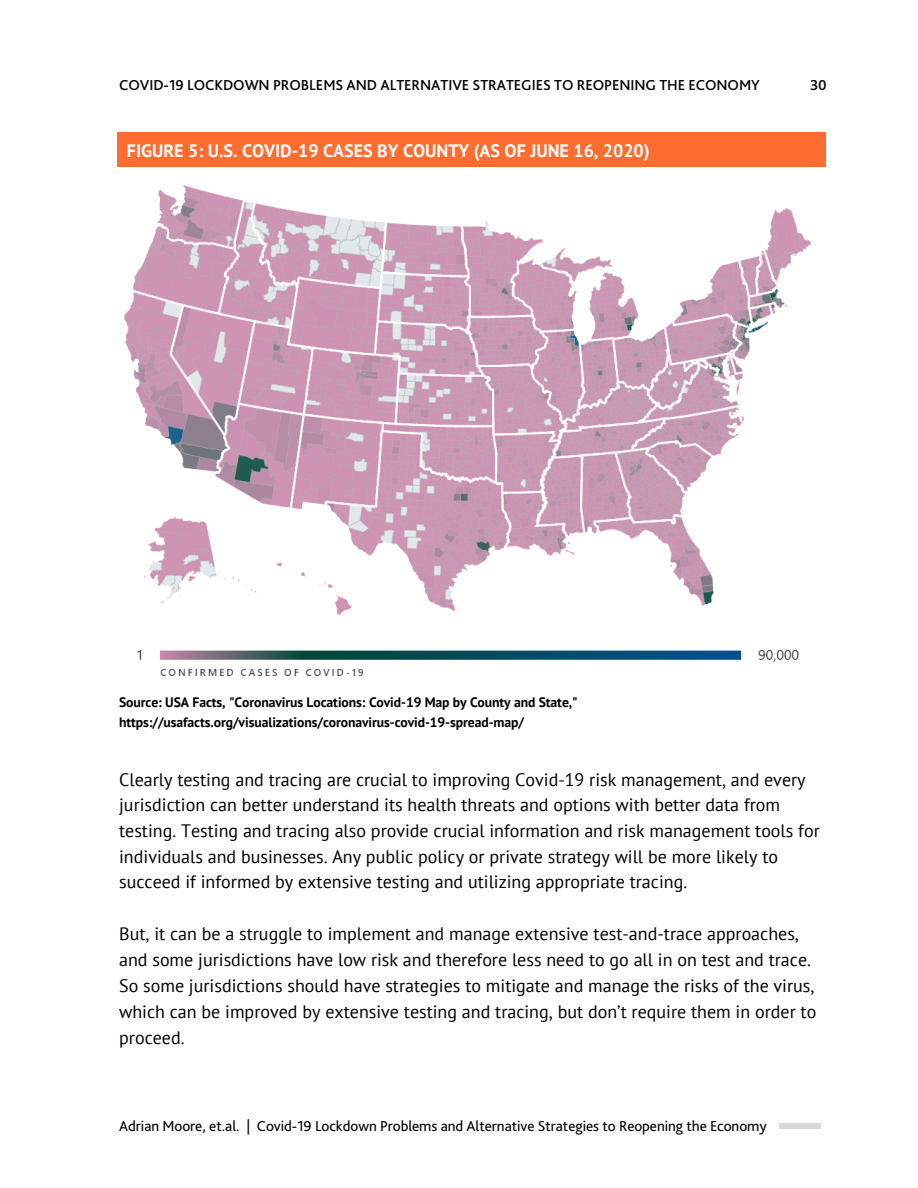
<style>
.page{position:relative;width:918px;height:1188px;background:#fff}
.page>*{position:absolute;margin:0;border:0;box-sizing:border-box;transform-origin:0 0}
.t1{font:18px/25.8px "PT Sans";color:#000}
.t2{font:700 18px "PT Sans";color:#fff}
.t3{font:15.15px "Bliss Pro";letter-spacing:-.005em;color:#000}
.t4{font:500 15.15px "Bliss Pro";letter-spacing:-.005em;color:#000}
.t5{font:700 13.65px/19.5px "PT Sans";letter-spacing:-.005em;color:#000}
</style>
<div class="page">
<div style="left:779px;top:1123px;width:42px;height:5px;background:#d9d9d9"></div>
<div style="left:117px;top:132px;width:709px;height:35px;background:#ff6c2f"></div>
<img style="left:124px;top:185px;width:687px;height:491px">
<p class="t4" style="left:119px;top:76px;width:642px">COVID-19 LOCKDOWN PROBLEMS AND ALTERNATIVE STRATEGIES TO REOPENING THE ECONOMY</p>
<p class="t2" style="left:127px;top:138px;width:524px">FIGURE 5: U.S. COVID-19 CASES BY COUNTY (AS OF JUNE 16, 2020)</p>
<p class="t4" style="left:810px;top:76px;width:18px">30</p>
<p class="t5" style="left:119px;top:693px;width:460px">Source: USA Facts, "Coronavirus Locations: Covid-19 Map by County and State," https://usafacts.org/visualizations/coronavirus-covid-19-spread-map/</p>
<p class="t1" style="left:119px;top:766px;width:702px">Clearly testing and tracing are crucial to improving Covid-19 risk management, and every jurisdiction can better understand its health threats and options with better data from testing. Testing and tracing also provide crucial information and risk management tools for individuals and businesses. Any public policy or private strategy will be more likely to succeed if informed by extensive testing and utilizing appropriate tracing.</p>
<p class="t1" style="left:119px;top:921px;width:699px">But, it can be a struggle to implement and manage extensive test-and-trace approaches, and some jurisdictions have low risk and therefore less need to go all in on test and trace.<br>So some jurisdictions should have strategies to mitigate and manage the risks of the virus, which can be improved by extensive testing and tracing, but don’t require them in order to proceed.</p>
<p class="t3" style="left:119px;top:1116px;width:649px">Adrian Moore, et.al. | Covid-19 Lockdown Problems and Alternative Strategies to Reopening the Economy</p>
</div>
